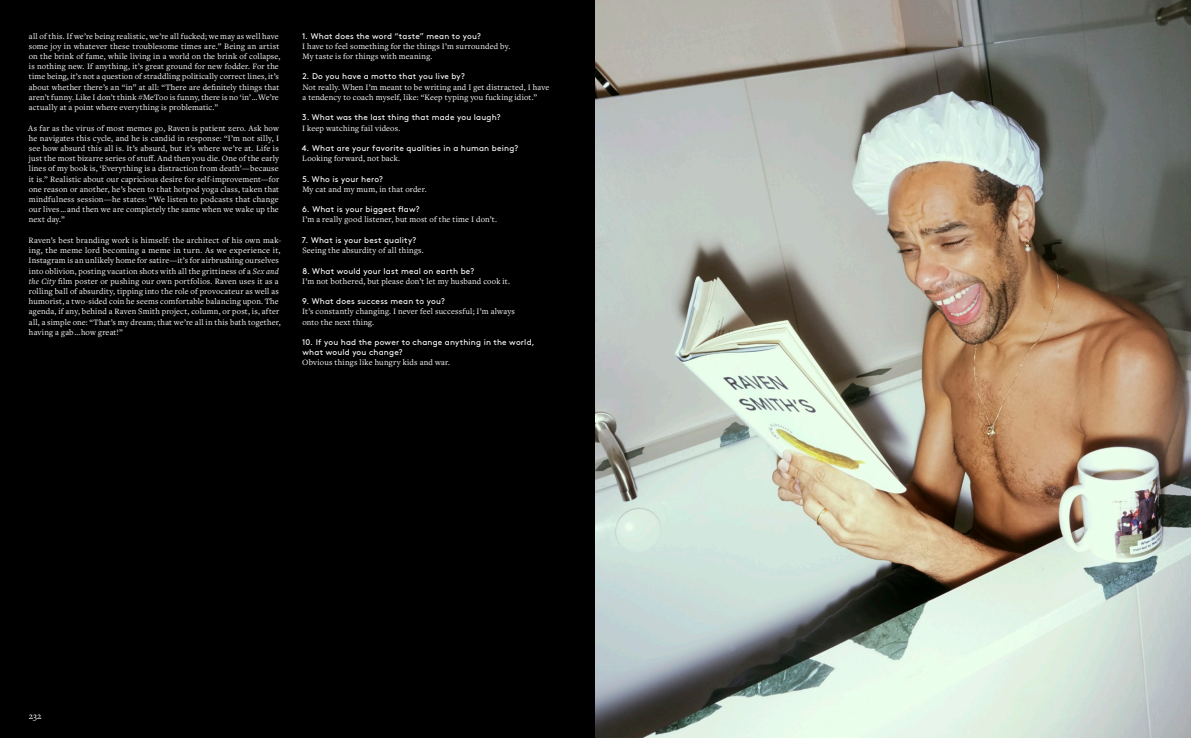
<style>
.page{position:relative;width:1191px;height:738px;background:#fff}
.page>*{position:absolute;margin:0;border:0;box-sizing:border-box;transform-origin:0 0}
.t1{font:9.3px "Freight Text Pro";color:#fff}
.t2{font:8.5px/10.2px "Freight Text Pro";letter-spacing:.02em;color:#fff}
.t3{font:8.2px/10.2px "Brown Pro";letter-spacing:.025em;color:#fff}
.s1{font-style:italic}
</style>
<div class="page">
<div style="left:0;top:0;width:595px;height:737px;background:#000"></div>
<img style="left:595px;top:0;width:596px;height:737px">
<p class="t2" style="left:29px;top:30px;width:253px">all of this. If we’re being realistic, we’re all fucked; we may as well have some joy in whatever these troublesome times are.” Being an artist on the brink of fame, while living in a world on the brink of collapse, is nothing new. If anything, it’s great ground for new fodder. For the time being, it’s not a question of straddling politically correct lines, it’s about whether there’s an “in” at all: “There are definitely things that aren’t funny. Like I don’t think #MeToo is funny, there is no ‘in’ … We’re actually at a point where everything is problematic.”</p>
<p class="t2" style="left:28px;top:122px;width:252px;text-align:justify">As far as the virus of most memes go, Raven is patient zero. Ask how he navigates this cycle, and he is candid in response: “I’m not silly, I see how absurd this all is. It’s absurd, but it’s where we’re at. Life is just the most bizarre series of stuff. And then you die. One of the early lines of my book is, ‘Everything is a distraction from death’—because it is.” Realistic about our capricious desire for self-improvement—for one reason or another, he’s been to that hotpod yoga class, taken that mindfulness session—he states: “We listen to podcasts that change our lives … and then we are completely the same when we wake up the next day.”</p>
<p class="t2" style="left:29px;top:234px;width:254px">Raven’s best branding work is himself: the architect of his own mak&shy;ing, the meme lord becoming a meme in turn. As we experience it, Instagram is an unlikely home for satire—it’s for airbrushing ourselves into oblivion, posting vacation shots with all the grittiness of a <span class="s1">Sex and the City</span> film poster or pushing our own portfolios. Raven uses it as a rolling ball of absurdity, tipping into the role of provocateur as well as humorist, a two-sided coin he seems comfortable balancing upon. The agenda, if any, behind a Raven Smith project, column, or post, is, after all, a simple one: “That’s my dream; that we’re all in this bath together, having a gab … how great!”</p>
<p class="t3" style="left:302px;top:30px;width:180px">1. What does the word “taste” mean to you?</p>
<p class="t2" style="left:302px;top:41px;width:210px">I have to feel something for the things I’m surrounded by.<br>My taste is for things with meaning.</p>
<p class="t3" style="left:302px;top:71px;width:164px">2. Do you have a motto that you live by?</p>
<p class="t2" style="left:302px;top:81px;width:248px">Not really. When I’m meant to be writing and I get distracted, I have a tendency to coach myself, like: “Keep typing you fucking idiot.”</p>
<p class="t3" style="left:302px;top:112px;width:200px">3. What was the last thing that made you laugh?</p>
<p class="t2" style="left:302px;top:122px;width:100px">I keep watching fail videos.</p>
<p class="t3" style="left:302px;top:142px;width:218px">4. What are your favorite qualities in a human being?</p>
<p class="t2" style="left:302px;top:153px;width:99px">Looking forward, not back.</p>
<p class="t3" style="left:302px;top:173px;width:82px">5. Who is your hero?</p>
<p class="t2" style="left:302px;top:183px;width:126px">My cat and my mum, in that order.</p>
<p class="t3" style="left:302px;top:203px;width:119px">6. What is your biggest flaw?</p>
<p class="t2" style="left:302px;top:214px;width:196px">I’m a really good listener, but most of the time I don’t.</p>
<p class="t3" style="left:302px;top:234px;width:116px">7. What is your best quality?</p>
<p class="t2" style="left:302px;top:245px;width:123px">Seeing the absurdity of all things.</p>
<p class="t3" style="left:302px;top:265px;width:173px">8. What would your last meal on earth be?</p>
<p class="t2" style="left:302px;top:275px;width:209px">I’m not bothered, but please don’t let my husband cook it.</p>
<p class="t3" style="left:302px;top:295px;width:144px">9. What does success mean to you?</p>
<p class="t2" style="left:302px;top:306px;width:214px">It’s constantly changing. I never feel successful; I’m always onto the next thing.</p>
<p class="t3" style="left:302px;top:336px;width:234px">10. If you had the power to change anything in the world, what would you change?</p>
<p class="t2" style="left:302px;top:357px;width:149px">Obvious things like hungry kids and war.</p>
<p class="t1" style="left:29px;top:709px;width:14px">232</p>
</div>
